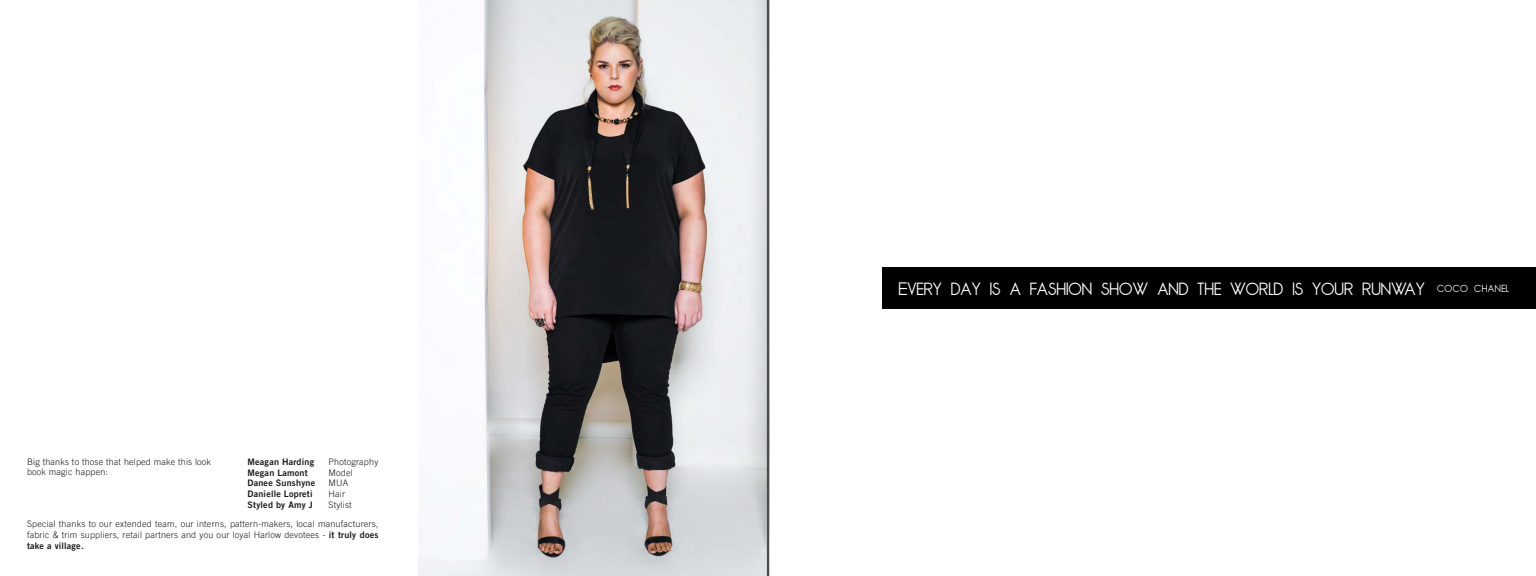
<style>
.page{position:relative;width:1536px;height:576px;background:#fff}
.page>*{position:absolute;margin:0;border:0;box-sizing:border-box;transform-origin:0 0}
.t1{font:300 18px "phantom";color:#fff}
.t2{font:300 9px/10.8px "Trade Gothic";letter-spacing:.02em;color:#1a1a1a}
.t3{font:9px "Trade Gothic Bold Two";letter-spacing:.02em;color:#1a1a1a}
.s1{font-family:"Trade Gothic Bold Two";font-weight:400}
</style>
<div class="page">
<img style="left:418px;top:0;width:349px;height:576px">
<div style="left:883px;top:267px;width:653px;height:42px;background:#000"></div>
<hr style="left:767px;top:0;width:2px;height:576px;background:#4d4d4d">
<p class="t2" style="left:27px;top:456px;width:186px">Big thanks to those that helped make this look book magic happen:</p>
<p class="t3" style="left:248px;top:456px;width:68px">Meagan Harding</p>
<p class="t2" style="left:329px;top:456px;width:51px">Photography</p>
<p class="t3" style="left:248px;top:467px;width:62px">Megan Lamont</p>
<p class="t2" style="left:329px;top:467px;width:26px">Model</p>
<p class="t3" style="left:248px;top:478px;width:69px">Danee Sunshyne</p>
<p class="t2" style="left:329px;top:478px;width:21px">MUA</p>
<p class="t3" style="left:248px;top:489px;width:66px">Danielle Lopreti</p>
<p class="t2" style="left:329px;top:489px;width:18px">Hair</p>
<p class="t3" style="left:248px;top:499px;width:67px">Styled by Amy J</p>
<p class="t2" style="left:329px;top:499px;width:25px">Stylist</p>
<p class="t2" style="left:27px;top:519px;width:353px">Special thanks to our extended team, our interns, pattern-makers, local manufacturers, fabric &amp; trim suppliers, retail partners and you our loyal Harlow devotees - <span class="s1">it truly does</span></p>
<p class="t3" style="left:27px;top:540px;width:58px">take a village.</p>
<h1 class="t1" style="left:899px;top:278px;width:612px">EVERY DAY IS A FASHION SHOW AND THE WORLD IS YOUR RUNWAY <sup>COCO</sup> <sup>CHANEL</sup></h1>
</div>
